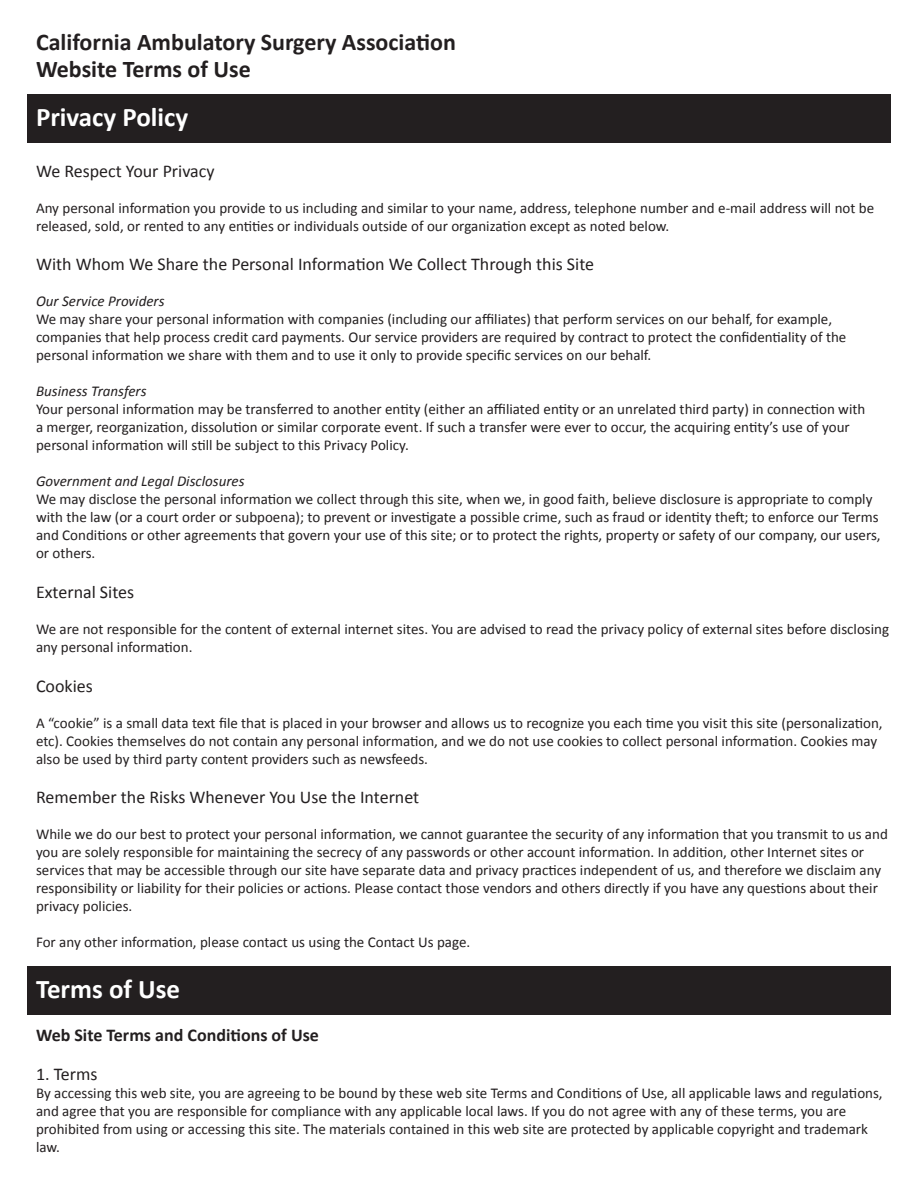
<style>
.page{position:relative;width:918px;height:1188px;background:#fff}
.page>*{position:absolute;margin:0;border:0;box-sizing:border-box;transform-origin:0 0}
.t1{font:700 27px "Calibri";color:#fff}
.t2{font:700 24px "Calibri";color:#231f20}
.t3{font:18px "Calibri";color:#231f20}
.t4{font:700 18px "Calibri";color:#231f20}
.t5{font:15px/18px "Calibri";color:#231f20}
.t6{font:italic 15px "Calibri";color:#231f20}
</style>
<div class="page">
<div style="left:27px;top:94px;width:864px;height:49px;background:#231f20"></div>
<div style="left:27px;top:966px;width:864px;height:49px;background:#231f20"></div>
<p class="t2" style="left:36px;top:27px;width:421px">California Ambulatory Surgery Association</p>
<p class="t2" style="left:36px;top:54px;width:216px">Website Terms of Use</p>
<p class="t1" style="left:36px;top:100px;width:154px">Privacy Policy</p>
<p class="t3" style="left:36px;top:159px;width:180px">We Respect Your Privacy</p>
<p class="t5" style="left:36px;top:199px;width:840px">Any personal information you provide to us including and similar to your name, address, telephone number and e-mail address will not be released, sold, or rented to any entities or individuals outside of our organization except as noted below.</p>
<p class="t3" style="left:36px;top:253px;width:560px">With Whom We Share the Personal Information We Collect Through this Site</p>
<p class="t6" style="left:36px;top:291px;width:130px">Our Service Providers</p>
<p class="t5" style="left:36px;top:311px;width:812px">We may share your personal information with companies (including our affiliates) that perform services on our behalf, for example, companies that help process credit card payments. Our service providers are required by contract to protect the confidentiality of the personal information we share with them and to use it only to provide specific services on our behalf.</p>
<p class="t6" style="left:36px;top:381px;width:112px">Business Transfers</p>
<p class="t5" style="left:36px;top:401px;width:831px">Your personal information may be transferred to another entity (either an affiliated entity or an unrelated third party) in connection with a merger, reorganization, dissolution or similar corporate event. If such a transfer were ever to occur, the acquiring entity’s use of your personal information will still be subject to this Privacy Policy.</p>
<p class="t6" style="left:36px;top:471px;width:210px">Government and Legal Disclosures</p>
<p class="t5" style="left:36px;top:491px;width:846px">We may disclose the personal information we collect through this site, when we, in good faith, believe disclosure is appropriate to comply with the law (or a court order or subpoena); to prevent or investigate a possible crime, such as fraud or identity theft; to enforce our Terms and Conditions or other agreements that govern your use of this site; or to protect the rights, property or safety of our company, our users, or others.</p>
<p class="t3" style="left:36px;top:581px;width:100px">External Sites</p>
<p class="t5" style="left:36px;top:620px;width:855px">We are not responsible for the content of external internet sites. You are advised to read the privacy policy of external sites before disclosing any personal information.</p>
<p class="t3" style="left:36px;top:674px;width:58px">Cookies</p>
<p class="t5" style="left:36px;top:714px;width:848px">A “cookie” is a small data text file that is placed in your browser and allows us to recognize you each time you visit this site (personalization, etc). Cookies themselves do not contain any personal information, and we do not use cookies to collect personal information. Cookies may also be used by third party content providers such as newsfeeds.</p>
<p class="t3" style="left:36px;top:786px;width:385px">Remember the Risks Whenever You Use the Internet</p>
<p class="t5" style="left:36px;top:825px;width:853px">While we do our best to protect your personal information, we cannot guarantee the security of any information that you transmit to us and you are solely responsible for maintaining the secrecy of any passwords or other account information. In addition, other Internet sites or services that may be accessible through our site have separate data and privacy practices independent of us, and therefore we disclaim any responsibility or liability for their policies or actions. Please contact those vendors and others directly if you have any questions about their privacy policies.</p>
<p class="t5" style="left:36px;top:933px;width:436px">For any other information, please contact us using the Contact Us page.</p>
<p class="t1" style="left:36px;top:971px;width:146px">Terms of Use</p>
<p class="t4" style="left:36px;top:1023px;width:285px">Web Site Terms and Conditions of Use</p>
<p class="t3" style="left:36px;top:1063px;width:63px">1. Terms</p>
<p class="t5" style="left:36px;top:1085px;width:848px">By accessing this web site, you are agreeing to be bound by these web site Terms and Conditions of Use, all applicable laws and regulations, and agree that you are responsible for compliance with any applicable local laws. If you do not agree with any of these terms, you are prohibited from using or accessing this site. The materials contained in this web site are protected by applicable copyright and trademark law.</p>
</div>
